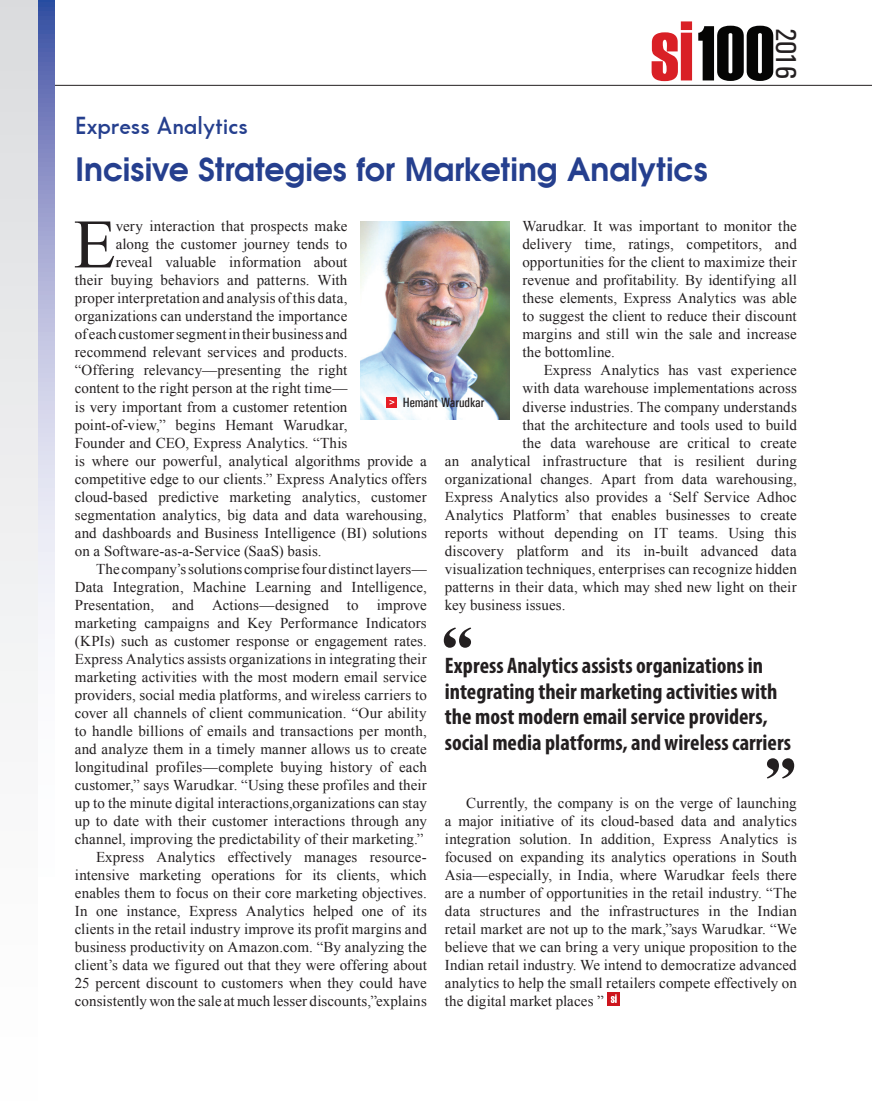
<style>
.page{position:relative;width:872px;height:1106px;background:#fff}
.page>*{position:absolute;margin:0;border:0;box-sizing:border-box;transform-origin:0 0}
.t1{font:69.3px "Times New Roman";color:#231f20}
.t2{font:700 31.5px "Avian";color:#253f8e}
.t3{font:28.95px "Univers Condensed";color:#231f20}
.t4{font:600 24px "Bougan S Si";color:#253f8e}
.t5{font:700 condensed 22.5px/25.5px "Myriad Pro";color:#231f20}
.t6{font:15px/18px "Times New Roman";letter-spacing:.005em;color:#231f20;text-align:justify}
.t7{font:500 condensed 13.5px "Univers";color:#231f20}
</style>
<div class="page">
<svg style="left:698px;top:26px;width:75px;height:55px"></svg>
<svg style="left:651px;top:21px;width:41px;height:60px"></svg>
<hr style="left:0;top:85px;width:872px;height:1px;background:#231f20">
<img style="left:360px;top:221px;width:149px;height:198px">
<svg style="left:607px;top:992px;width:13px;height:13px"></svg>
<svg style="left:611px;top:994px;width:5px;height:9px"></svg>
<svg style="left:444px;top:627px;width:27px;height:20px"></svg>
<svg style="left:767px;top:758px;width:27px;height:20px"></svg>
<div style="left:387px;top:397px;width:10px;height:10px;background:#e61e25"></div>
<svg style="left:389px;top:400px;width:5px;height:4px"></svg>
<svg style="left:37px;top:0;width:17px;height:703px"></svg>
<div style="left:0;top:0;width:37px;height:1106px;background:linear-gradient(to bottom,#dcdddf,#fff)"></div>
<h3 class="t3" style="left:803px;top:28px;width:53px;rotate:90deg">2016</h3>
<h3 class="t4" style="left:75px;top:112px;width:174px">Express Analytics</h3>
<h2 class="t2" style="left:75px;top:154px;width:633px">Incisive Strategies for Marketing Analytics</h2>
<h1 class="t1" style="left:73px;top:198px;width:44px">E</h1>
<p class="t6" style="left:116px;top:217px;width:233px">very interaction that prospects make</p>
<p class="t6" style="left:522px;top:217px;width:276px">Warudkar. It was important to monitor the delivery time, ratings, competitors, and opportunities for the client to maximize their revenue and profitability. By identifying all these elements, Express Analytics was able to suggest the client to reduce their discount margins and still win the sale and increase the bottomline.</p>
<p class="t6" style="left:543px;top:361px;width:255px">Express Analytics has vast experience</p>
<p class="t6" style="left:522px;top:379px;width:276px">with data warehouse implementations across</p>
<p class="t6" style="left:522px;top:397px;width:276px">diverse industries. The company understands</p>
<p class="t6" style="left:522px;top:415px;width:276px">that the architecture and tools used to build</p>
<p class="t6" style="left:522px;top:433px;width:276px">the data warehouse are critical to create</p>
<p class="t6" style="left:445px;top:451px;width:353px">an analytical infrastructure that is resilient during</p>
<p class="t6" style="left:445px;top:469px;width:353px">organizational changes. Apart from data warehousing,</p>
<p class="t6" style="left:445px;top:487px;width:353px">Express Analytics also provides a ‘Self Service Adhoc</p>
<p class="t6" style="left:445px;top:505px;width:353px">Analytics Platform’ that enables businesses to create</p>
<p class="t6" style="left:445px;top:523px;width:353px">reports without depending on IT teams. Using this</p>
<p class="t6" style="left:445px;top:541px;width:353px">discovery platform and its in-built advanced data</p>
<p class="t6" style="left:445px;top:559px;width:353px">visualization techniques, enterprises can recognize hidden</p>
<p class="t6" style="left:445px;top:577px;width:353px">patterns in their data, which may shed new light on their</p>
<p class="t6" style="left:445px;top:595px;width:122px">key business issues.</p>
<p class="t6" style="left:116px;top:235px;width:233px">along the customer journey tends to</p>
<p class="t6" style="left:116px;top:253px;width:233px">reveal valuable information about</p>
<p class="t6" style="left:75px;top:271px;width:274px">their buying behaviors and patterns. With</p>
<p class="t6" style="left:75px;top:289px;width:274px">proper interpretation and analysis of this data,</p>
<p class="t6" style="left:75px;top:307px;width:274px">organizations can understand the importance</p>
<p class="t6" style="left:75px;top:325px;width:274px">of each customer segment in their business and</p>
<p class="t6" style="left:75px;top:343px;width:274px">recommend relevant services and products.</p>
<p class="t6" style="left:75px;top:361px;width:274px">“Offering relevancy—presenting the right</p>
<p class="t6" style="left:75px;top:379px;width:274px">content to the right person at the right time—</p>
<p class="t6" style="left:75px;top:397px;width:274px">is very important from a customer retention</p>
<p class="t6" style="left:75px;top:415px;width:274px">point-of-view,” begins Hemant Warudkar,</p>
<p class="t6" style="left:75px;top:433px;width:274px">Founder and CEO, Express Analytics. “This</p>
<p class="t6" style="left:75px;top:451px;width:353px">is where our powerful, analytical algorithms provide a</p>
<p class="t6" style="left:75px;top:469px;width:353px">competitive edge to our clients.” Express Analytics offers</p>
<p class="t6" style="left:75px;top:487px;width:353px">cloud-based predictive marketing analytics, customer</p>
<p class="t6" style="left:75px;top:505px;width:353px">segmentation analytics, big data and data warehousing,</p>
<p class="t6" style="left:75px;top:523px;width:353px">and dashboards and Business Intelligence (BI) solutions</p>
<p class="t6" style="left:75px;top:541px;width:248px">on a Software-as-a-Service (SaaS) basis.</p>
<p class="t6" style="left:96px;top:559px;width:332px">The company’s solutions comprise four distinct layers—</p>
<p class="t6" style="left:75px;top:577px;width:353px">Data Integration, Machine Learning and Intelligence,</p>
<p class="t6" style="left:75px;top:595px;width:353px">Presentation, and Actions—designed to improve</p>
<p class="t6" style="left:75px;top:613px;width:353px">marketing campaigns and Key Performance Indicators</p>
<p class="t6" style="left:75px;top:631px;width:353px">(KPIs) such as customer response or engagement rates.</p>
<p class="t6" style="left:75px;top:649px;width:353px">Express Analytics assists organizations in integrating their</p>
<p class="t6" style="left:75px;top:667px;width:353px">marketing activities with the most modern email service</p>
<p class="t6" style="left:75px;top:685px;width:353px">providers, social media platforms, and wireless carriers to</p>
<p class="t6" style="left:75px;top:703px;width:353px">cover all channels of client communication. “Our ability</p>
<p class="t6" style="left:75px;top:721px;width:353px">to handle billions of emails and transactions per month,</p>
<p class="t6" style="left:75px;top:739px;width:353px">and analyze them in a timely manner allows us to create</p>
<p class="t6" style="left:75px;top:757px;width:353px">longitudinal profiles—complete buying history of each</p>
<p class="t6" style="left:75px;top:775px;width:353px">customer,” says Warudkar. “Using these profiles and their</p>
<p class="t6" style="left:75px;top:793px;width:353px">up to the minute digital interactions,organizations can stay</p>
<p class="t6" style="left:75px;top:811px;width:353px">up to date with their customer interactions through any</p>
<p class="t6" style="left:75px;top:829px;width:350px">channel, improving the predictability of their marketing.”</p>
<p class="t6" style="left:96px;top:847px;width:332px">Express Analytics effectively manages resource-</p>
<p class="t6" style="left:75px;top:865px;width:353px">intensive marketing operations for its clients, which</p>
<p class="t6" style="left:75px;top:883px;width:353px">enables them to focus on their core marketing objectives.</p>
<p class="t6" style="left:75px;top:901px;width:353px">In one instance, Express Analytics helped one of its</p>
<p class="t6" style="left:75px;top:919px;width:353px">clients in the retail industry improve its profit margins and</p>
<p class="t6" style="left:75px;top:937px;width:353px">business productivity on Amazon.com. “By analyzing the</p>
<p class="t6" style="left:75px;top:955px;width:353px">client’s data we figured out that they were offering about</p>
<p class="t6" style="left:75px;top:973px;width:353px">25 percent discount to customers when they could have</p>
<p class="t6" style="left:75px;top:991px;width:353px">consistently won the sale at much lesser discounts,”explains</p>
<p class="t7" style="left:403px;top:394px;width:83px">Hemant Warudkar</p>
<h3 class="t5" style="left:445px;top:652px;width:348px">Express Analytics assists organizations in integrating their marketing activities with the most modern email service providers, social media platforms, and wireless carriers</h3>
<p class="t6" style="left:445px;top:793px;width:353px;text-indent:21px">Currently, the company is on the verge of launching a major initiative of its cloud-based data and analytics integration solution. In addition, Express Analytics is focused on expanding its analytics operations in South Asia—especially, in India, where Warudkar feels there are a number of opportunities in the retail industry. “The data structures and the infrastructures in the Indian retail market are not up to the mark,”says Warudkar. “We believe that we can bring a very unique proposition to the Indian retail industry. We intend to democratize advanced analytics to help the small retailers compete effectively on the digital market places ”</p>
</div>
